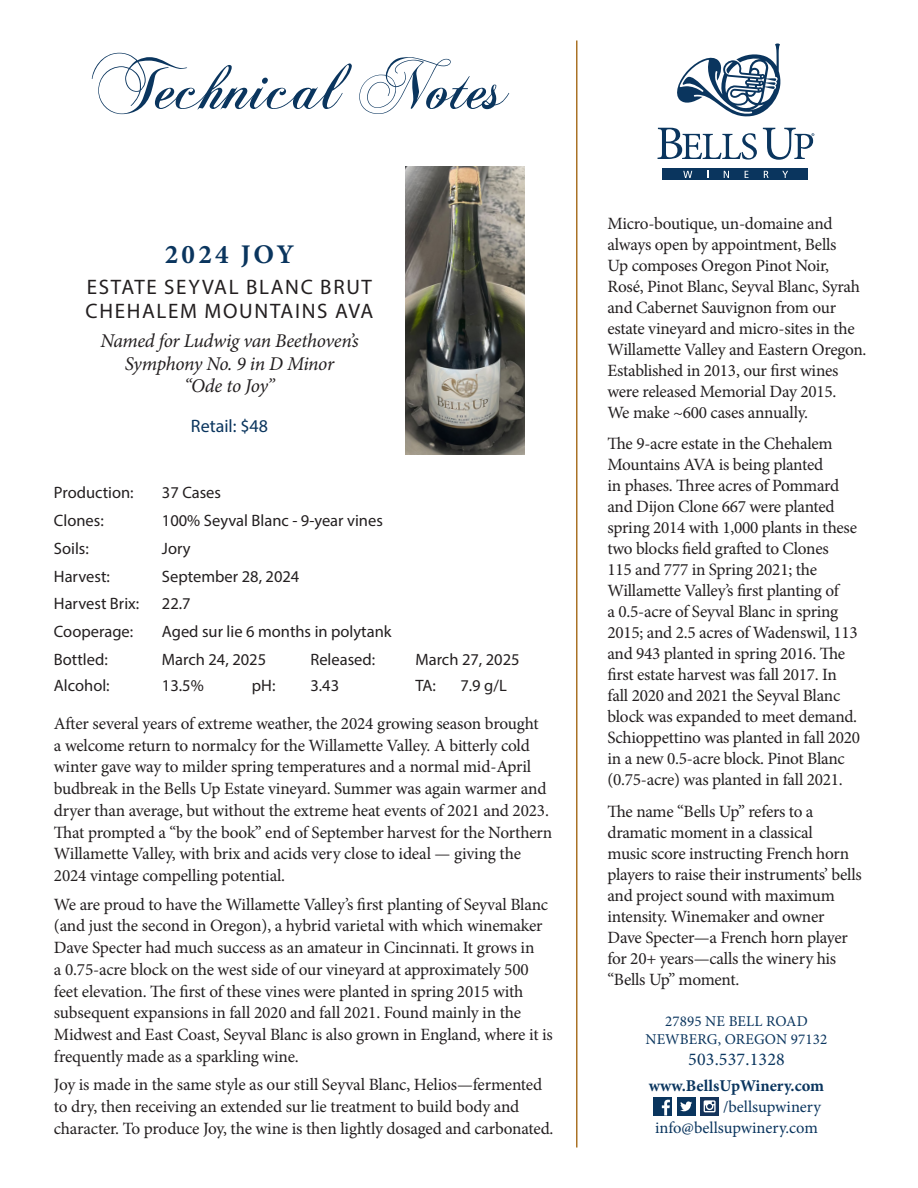
<style>
.page{position:relative;width:918px;height:1188px;background:#fff}
.page>*{position:absolute;margin:0;border:0;box-sizing:border-box;transform-origin:0 0}
.t1{font:67.5px "Chopin Script";color:#0a355e}
.t2{font:700 27px "Minion Pro";letter-spacing:.12em;color:#0a355e}
.t3{font:21px/24px "Myriad Pro";letter-spacing:.08em;color:#231f20}
.t4{font:italic 19.5px/22.5px "Minion Pro";letter-spacing:-.02em;color:#231f20;text-align:center}
.t5{font:18px "Minion Pro";letter-spacing:.01em;color:#0a355e}
.t6{font:18px "Myriad Pro";color:#0a355e}
.t7{font:17.25px/21px "Minion Pro";letter-spacing:-.015em;color:#231f20}
.t8{font:16.5px "Myriad Pro";color:#231f20}
.t9{font:16.5px "Minion Pro";color:#0a355e}
.t10{font:700 16.5px "Minion Pro";color:#0a355e}
.t11{font:15px "Minion Pro";letter-spacing:.01em;color:#0a355e}
</style>
<div class="page">
<svg style="left:701px;top:1097px;width:18px;height:18px"></svg>
<div style="left:654px;top:1097px;width:18px;height:18px;background:#0a355e"></div>
<svg style="left:662px;top:1100px;width:8px;height:16px"></svg>
<div style="left:677px;top:1097px;width:18px;height:18px;background:#0a355e"></div>
<svg style="left:680px;top:1101px;width:12px;height:10px"></svg>
<svg style="left:658px;top:128px;width:99px;height:32px"></svg>
<svg style="left:677px;top:43px;width:104px;height:74px"></svg>
<div style="left:662px;top:168px;width:146px;height:12px;background:#0a355e"></div>
<svg style="left:683px;top:171px;width:9px;height:7px"></svg>
<svg style="left:724px;top:171px;width:5px;height:7px"></svg>
<svg style="left:745px;top:171px;width:4px;height:7px"></svg>
<svg style="left:764px;top:171px;width:5px;height:7px"></svg>
<svg style="left:782px;top:171px;width:6px;height:7px"></svg>
<svg style="left:763px;top:128px;width:51px;height:32px"></svg>
<hr style="left:576px;top:40px;width:2px;height:1108px;background:#aa7226">
<img style="left:405px;top:166px;width:119px;height:289px">
<p class="t1" style="left:92px;top:45px;width:418px">Technical Notes</p>
<p class="t2" style="left:165px;top:236px;width:131px">2024 JOY</p>
<p class="t3" style="left:86px;top:275px;width:289px">ESTATE SEYVAL BLANC BRUT<br>CHEHALEM MOUNTAINS AVA</p>
<p class="t4" style="left:100px;top:330px;width:260px">Named for Ludwig van Beethoven’s<br>Symphony No. 9 in D Minor<br>“Ode to Joy”</p>
<p class="t6" style="left:191px;top:415px;width:79px">Retail: $48</p>
<p class="t8" style="left:54px;top:483px;width:81px">Production:</p>
<p class="t8" style="left:162px;top:483px;width:61px">37 Cases</p>
<p class="t8" style="left:54px;top:510px;width:51px">Clones:</p>
<p class="t8" style="left:162px;top:510px;width:222px">100% Seyval Blanc - 9-year vines</p>
<p class="t8" style="left:54px;top:538px;width:36px">Soils:</p>
<p class="t8" style="left:162px;top:538px;width:30px">Jory</p>
<p class="t8" style="left:54px;top:566px;width:57px">Harvest:</p>
<p class="t8" style="left:162px;top:566px;width:139px">September 28, 2024</p>
<p class="t8" style="left:54px;top:594px;width:87px">Harvest Brix:</p>
<p class="t8" style="left:162px;top:594px;width:30px">22.7</p>
<p class="t8" style="left:54px;top:621px;width:81px">Cooperage:</p>
<p class="t8" style="left:162px;top:621px;width:231px">Aged sur lie 6 months in polytank</p>
<p class="t8" style="left:54px;top:649px;width:55px">Bottled:</p>
<p class="t8" style="left:162px;top:649px;width:106px">March 24, 2025</p>
<p class="t8" style="left:310px;top:649px;width:66px">Released:</p>
<p class="t8" style="left:415px;top:649px;width:106px">March 27, 2025</p>
<p class="t8" style="left:54px;top:675px;width:57px">Alcohol:</p>
<p class="t8" style="left:162px;top:675px;width:43px">13.5%</p>
<p class="t8" style="left:252px;top:675px;width:25px">pH:</p>
<p class="t8" style="left:310px;top:675px;width:30px">3.43</p>
<p class="t8" style="left:415px;top:675px;width:22px">TA:</p>
<p class="t8" style="left:460px;top:675px;width:48px">7.9 g/L</p>
<p class="t7" style="left:54px;top:712px;width:500px;line-height:21.8px">After several years of extreme weather, the 2024 growing season brought<br>a welcome return to normalcy for the Willamette Valley. A bitterly cold winter gave way to milder spring temperatures and a normal mid-April budbreak in the Bells Up Estate vineyard. Summer was again warmer and dryer than average, but without the extreme heat events of 2021 and 2023.<br>That prompted a “by the book” end of September harvest for the Northern Willamette Valley, with brix and acids very close to ideal — giving the 2024 vintage compelling potential.</p>
<p class="t7" style="left:54px;top:893px;width:501px;line-height:21.8px">We are proud to have the Willamette Valley’s first planting of Seyval Blanc (and just the second in Oregon), a hybrid varietal with which winemaker Dave Specter had much success as an amateur in Cincinnati. It grows in<br>a 0.75-acre block on the west side of our vineyard at approximately 500 feet elevation. The first of these vines were planted in spring 2015 with subsequent expansions in fall 2020 and fall 2021. Found mainly in the Midwest and East Coast, Seyval Blanc is also grown in England, where it is frequently made as a sparkling wine.</p>
<p class="t7" style="left:54px;top:1074px;width:501px;line-height:21.8px">Joy is made in the same style as our still Seyval Blanc, Helios—fermented to dry, then receiving an extended sur lie treatment to build body and character. To produce Joy, the wine is then lightly dosaged and carbonated.</p>
<p class="t7" style="left:608px;top:213px;width:261px">Micro-boutique, un-domaine and always open by appointment, Bells<br>Up composes Oregon Pinot Noir, Rosé, Pinot Blanc, Seyval Blanc, Syrah and Cabernet Sauvignon from our estate vineyard and micro-sites in the Willamette Valley and Eastern Oregon.<br>Established in 2013, our first wines were released Memorial Day 2015.<br>We make ~600 cases annually.</p>
<p class="t7" style="left:608px;top:433px;width:254px">The 9-acre estate in the Chehalem Mountains AVA is being planted<br>in phases. Three acres of Pommard and Dijon Clone 667 were planted spring 2014 with 1,000 plants in these two blocks field grafted to Clones<br>115 and 777 in Spring 2021; the Willamette Valley’s first planting of<br>a 0.5-acre of Seyval Blanc in spring 2015; and 2.5 acres of Wadenswil, 113 and 943 planted in spring 2016. The first estate harvest was fall 2017. In fall 2020 and 2021 the Seyval Blanc block was expanded to meet demand.<br>Schioppettino was planted in fall 2020 in a new 0.5-acre block. Pinot Blanc (0.75-acre) was planted in fall 2021.</p>
<p class="t7" style="left:608px;top:801px;width:256px">The name “Bells Up” refers to a dramatic moment in a classical<br>music score instructing French horn players to raise their instruments’ bells and project sound with maximum intensity. Winemaker and owner<br>Dave Specter—a French horn player for 20+ years—calls the winery his “Bells Up” moment.</p>
<p class="t11" style="left:665px;top:1012px;width:144px">27895 NE BELL ROAD</p>
<p class="t11" style="left:645px;top:1030px;width:184px">NEWBERG, OREGON 97132</p>
<p class="t5" style="left:688px;top:1048px;width:98px">503.537.1328</p>
<p class="t10" style="left:649px;top:1074px;width:177px">www.BellsUpWinery.com</p>
<p class="t9" style="left:723px;top:1096px;width:100px">/bellsupwinery</p>
<p class="t9" style="left:655px;top:1117px;width:164px">info@bellsupwinery.com</p>
</div>
